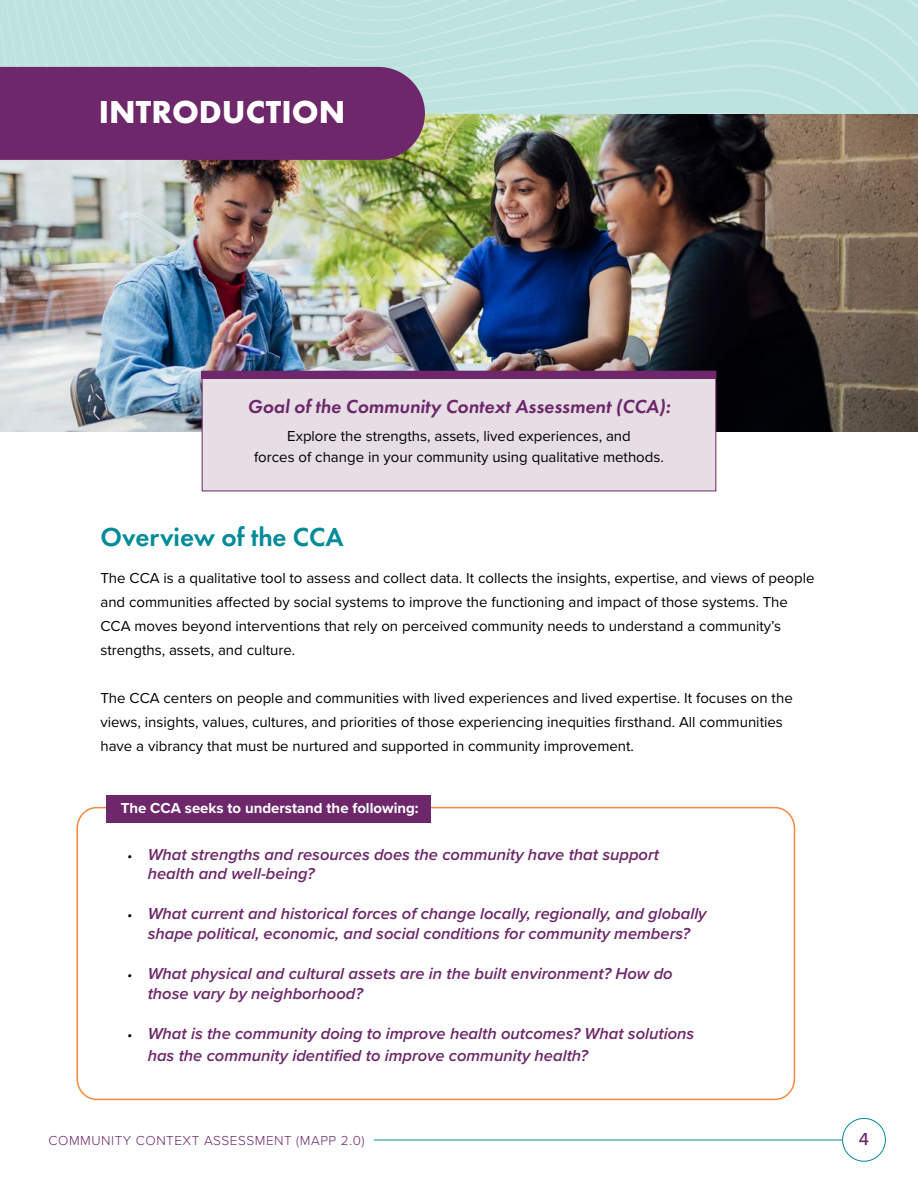
<style>
.page{position:relative;width:918px;height:1188px;background:#fff}
.page>*{position:absolute;margin:0;border:0;box-sizing:border-box;transform-origin:0 0}
.t1{font:700 33px "Futura PT";color:#fff}
.t2{font:600 27px "Futura PT";color:#008b99}
.t3{font:italic 600 19.5px "Futura PT";color:#6d276a}
.t4{font:500 18px "Proxima Nova";color:#6d276a}
.t5{font:italic 600 16.5px/19.8px "Proxima Nova";color:#6d276a}
.t6{font:15px/24px "Proxima Nova";color:#000}
.t7{font:700 15px "Proxima Nova";color:#fff}
.t8{font:300 13.5px "Proxima Nova";letter-spacing:.04em;color:#6d276a}
.s1{font-size:13.5px;color:#000}
</style>
<div class="page">
<img style="left:0;top:160px;width:918px;height:271px">
<div style="left:76px;top:807px;width:719px;height:293px;background:#fff;border:2px solid #f58941;border-radius:20px"></div>
<div style="left:106px;top:795px;width:325px;height:28px;background:#6d276a"></div>
<svg style="left:0;top:0;width:918px;height:160px"></svg>
<div style="left:202px;top:371px;width:514px;height:120px;background:#e6dde5"></div>
<div style="left:202px;top:371px;width:514px;height:7px;background:#6d276a"></div>
<div style="left:842px;top:1118px;width:44px;height:43px;border:1px solid #008b99;border-radius:50%"></div>
<hr style="left:374px;top:1140px;width:468px;height:1px;background:#008b99">
<h1 class="t1" style="left:99px;top:91px;width:248px">INTRODUCTION</h1>
<h3 class="t3" style="left:247px;top:394px;width:425px">Goal of the Community Context Assessment (CCA):</h3>
<p class="t6" style="left:254px;top:425px;width:411px;line-height:21px;text-align:center">Explore the strengths, assets, lived experiences, and<br>forces of change in your community using qualitative methods.</p>
<h2 class="t2" style="left:100px;top:520px;width:245px">Overview of the CCA</h2>
<p class="t6" style="left:100px;top:566px;width:716px">The CCA is a qualitative tool to assess and collect data. It collects the insights, expertise, and views of people and communities affected by social systems to improve the functioning and impact of those systems. The CCA moves beyond interventions that rely on perceived community needs to understand a community’s strengths, assets, and culture.</p>
<p class="t6" style="left:100px;top:686px;width:694px">The CCA centers on people and communities with lived experiences and lived expertise. It focuses on the views, insights, values, cultures, and priorities of those experiencing inequities firsthand. All communities have a vibrancy that must be nurtured and supported in community improvement.</p>
<p class="t7" style="left:121px;top:797px;width:300px">The CCA seeks to understand the following:</p>
<p class="t5" style="left:148px;top:844px;width:513px;text-indent:-20px"><span class="s1">•</span> What strengths and resources does the community have that support health and well-being?</p>
<p class="t5" style="left:127px;top:904px;width:581px;text-align:center"><span class="s1">•</span> What current and historical forces of change locally, regionally, and globally shape political, economic, and social conditions for community members?</p>
<p class="t5" style="left:148px;top:963px;width:527px;text-indent:-20px"><span class="s1">•</span> What physical and cultural assets are in the built environment? How do those vary by neighborhood?</p>
<p class="t5" style="left:148px;top:1022px;width:548px;line-height:21.6px;text-indent:-20px"><span class="s1">•</span> What is the community doing to improve health outcomes? What solutions has the community identified to improve community health?</p>
<p class="t8" style="left:49px;top:1130px;width:318px">COMMUNITY CONTEXT ASSESSMENT (MAPP 2.0)</p>
<p class="t4" style="left:859px;top:1125px;width:12px">4</p>
</div>
